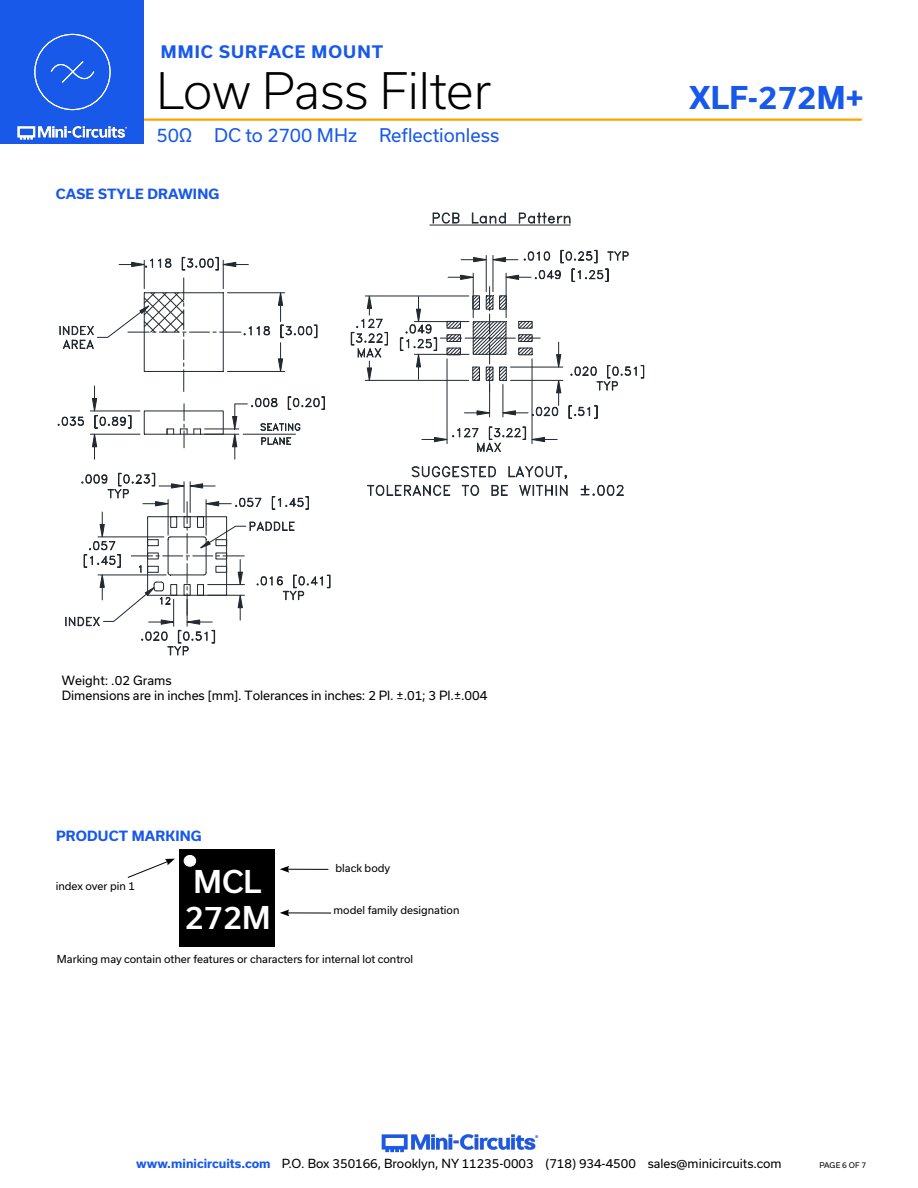
<style>
.page{position:relative;width:918px;height:1188px;background:#fff}
.page>*{position:absolute;margin:0;border:0;box-sizing:border-box;transform-origin:0 0}
.t1{font:300 48px "Usual";color:#000}
.t2{font:700 30px "Usual";color:#1859ea}
.t3{font:500 30px "Usual";color:#fff}
.t4{font:18px "Usual";color:#1859ea}
.t5{font:700 16.5px "Usual";letter-spacing:.065em;color:#1859ea}
.Blue_Headers{font:700 13.5px "Usual";letter-spacing:.015em;color:#1859ea}
.t6{font:12.15px/14.7px "Usual";letter-spacing:-.005em;color:#000}
.t7{font:12px "Usual";color:#000}
.Product_Marking_Copy{font:10.5px "Usual";color:#000}
.t8{font:7.5px "Usual";color:#000}
.s1{font-weight:700;color:#1859ea}
</style>
<div class="page">
<img style="left:381px;top:1134px;width:158px;height:19px">
<svg style="left:57px;top:257px;width:268px;height:202px"></svg>
<hr style="left:365px;top:296px;width:104px;height:1px;background:#212830">
<hr style="left:365px;top:380px;width:104px;height:1px;background:#212830">
<svg style="left:351px;top:295px;width:37px;height:86px"></svg>
<hr style="left:447px;top:359px;width:1px;height:85px;background:#212830">
<hr style="left:532px;top:359px;width:1px;height:85px;background:#212830">
<svg style="left:422px;top:426px;width:135px;height:26px"></svg>
<svg style="left:433px;top:212px;width:27px;height:12px"></svg>
<svg style="left:472px;top:212px;width:34px;height:12px"></svg>
<svg style="left:519px;top:212px;width:52px;height:12px"></svg>
<hr style="left:430px;top:225px;width:140px;height:1px;background:#212830">
<svg style="left:367px;top:466px;width:201px;height:30px"></svg>
<svg style="left:581px;top:485px;width:43px;height:11px"></svg>
<svg style="left:65px;top:473px;width:266px;height:183px"></svg>
<svg style="left:400px;top:250px;width:244px;height:169px"></svg>
<div style="left:179px;top:849px;width:96px;height:97px;background:#000"></div>
<div style="left:184px;top:855px;width:12px;height:11px;background:#fff;border-radius:50%"></div>
<div style="left:184px;top:855px;width:12px;height:12px;border:1px solid #fff;border-radius:50%"></div>
<hr style="left:287px;top:869px;width:41px;height:1px;background:#000">
<svg style="left:280px;top:866px;width:9px;height:7px"></svg>
<hr style="left:287px;top:913px;width:44px;height:1px;background:#000">
<svg style="left:280px;top:909px;width:9px;height:7px"></svg>
<svg style="left:127px;top:859px;width:48px;height:19px"></svg>
<hr style="left:129px;top:118px;width:733px;height:3px;background:#ffa300">
<div style="left:0;top:0;width:144px;height:144px;background:#1859ea"></div>
<img style="left:17px;top:120px;width:128px;height:20px">
<div style="left:34px;top:34px;width:77px;height:76px;border:1px solid #fff;border-radius:50%"></div>
<svg style="left:50px;top:61px;width:45px;height:22px"></svg>
<h3 class="t5" style="left:161px;top:42px;width:224px">MMIC SURFACE MOUNT</h3>
<h1 class="t1" style="left:156px;top:63px;width:336px">Low Pass Filter</h1>
<h3 class="t4" style="left:156px;top:125px;width:344px">50Ω DC to 2700 MHz Reflectionless</h3>
<p class="Blue_Headers" style="left:56px;top:186px;width:165px">CASE STYLE DRAWING</p>
<h2 class="t2" style="left:689px;top:80px;width:176px">XLF-272M+</h2>
<p class="t6" style="left:62px;top:673px;width:427px">Weight: .02 Grams<br>Dimensions are in inches [mm]. Tolerances in inches: 2 Pl. ±.01; 3 Pl.±.004</p>
<p class="Blue_Headers" style="left:56px;top:828px;width:147px">PRODUCT MARKING</p>
<p class="t3" style="left:194px;top:864px;width:70px">MCL</p>
<p class="t3" style="left:185px;top:900px;width:88px">272M</p>
<p class="Product_Marking_Copy" style="left:56px;top:880px;width:81px">index over pin 1</p>
<p class="Product_Marking_Copy" style="left:336px;top:862px;width:56px">black body</p>
<p class="Product_Marking_Copy" style="left:334px;top:904px;width:128px">model family designation</p>
<p class="Product_Marking_Copy" style="left:57px;top:953px;width:358px">Marking may contain other features or characters for internal lot control</p>
<p class="t7" style="left:136px;top:1157px;width:647px"><span class="s1">www.minicircuits.com</span> P.O. Box 350166, Brooklyn, NY 11235-0003 (718) 934-4500 sales@minicircuits.com</p>
<p class="t8" style="left:819px;top:1161px;width:48px">PAGE 6 OF 7</p>
</div>
